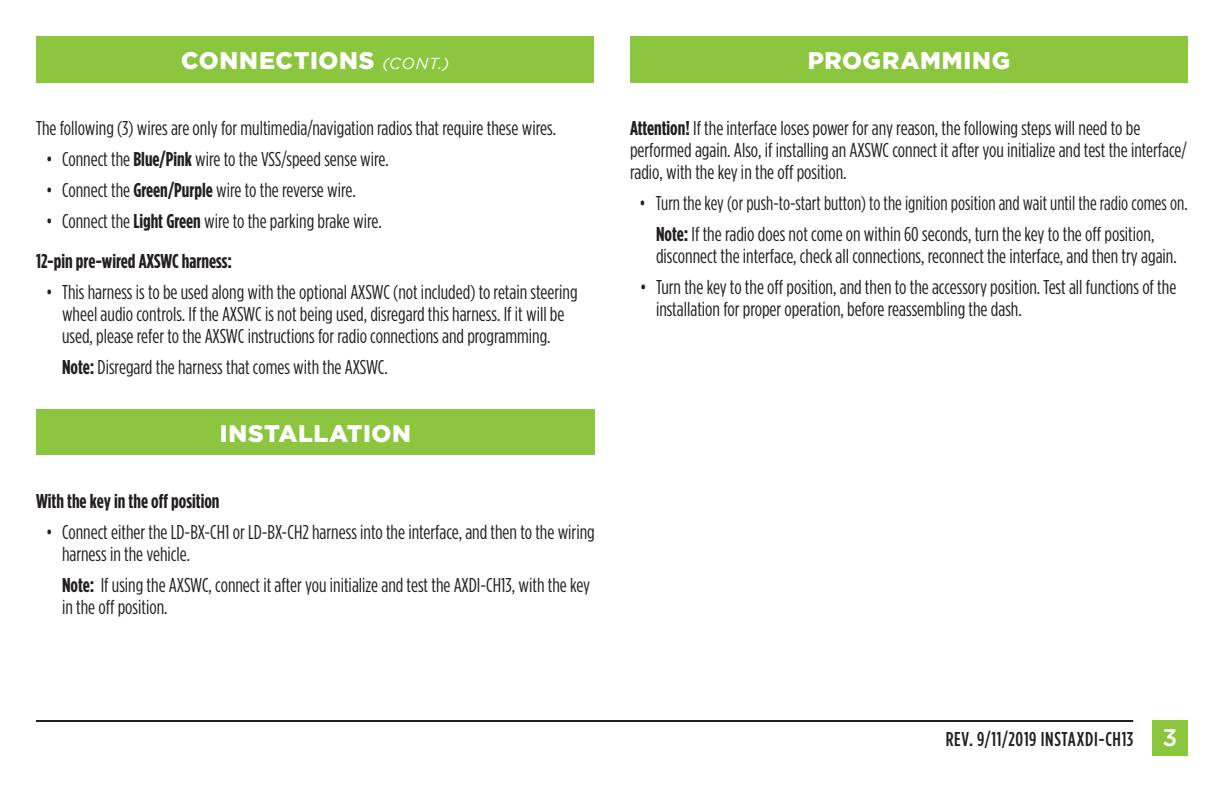
<style>
.page{position:relative;width:1224px;height:792px;background:#fff}
.page>*{position:absolute;margin:0;border:0;box-sizing:border-box;transform-origin:0 0}
.t1{font:900 24px "Gotham";letter-spacing:.03em;color:#fff}
.t2{font:20px/22px "Gotham Condensed";color:#231f20}
.t3{font:20px/31px "Gotham Condensed";color:#231f20;scale:.96 1}
.t4{font:700 20px/40px "Gotham Condensed";color:#231f20}
.t5{font:500 20px "Gotham Condensed";letter-spacing:.03em;color:#231f20}
.s1{font-weight:400;font-style:italic;font-size:16px}
.s2{font-weight:700}
.s3{font-weight:400}
.s4{font-family:"Gotham";font-size:24px;color:#fff}
</style>
<div class="page">
<div style="left:36px;top:36px;width:1152px;height:46px;background:#8bc63e"></div>
<div style="left:1152px;top:720px;width:36px;height:36px;background:#8bc63e"></div>
<hr style="left:36px;top:720px;width:1097px;height:2px;background:#231f20">
<div style="left:595px;top:35px;width:35px;height:48px;background:#fff"></div>
<div style="left:36px;top:409px;width:559px;height:45px;background:#8bc63e"></div>
<p class="t1" style="left:181px;top:47px;width:270px">CONNECTIONS <span class="s1">(CONT.)</span></p>
<p class="t2" style="left:36px;top:117px;width:522px">The following (3) wires are only for multimedia/navigation radios that require these wires.</p>
<p class="t2" style="left:46px;top:148px;width:344px">• Connect the <span class="s2">Blue/Pink</span> wire to the VSS/speed sense wire.</p>
<p class="t2" style="left:46px;top:179px;width:311px">• Connect the <span class="s2">Green/Purple</span> wire to the reverse wire.</p>
<p class="t4" style="left:36px;top:200px;width:347px;text-indent:10px"><span class="s3">• Connect the</span> Light Green <span class="s3">wire to the parking brake wire.<br></span>12-pin pre-wired AXSWC harness:</p>
<p class="t2" style="left:46px;top:281px;width:533px;text-align:center">• This harness is to be used along with the optional AXSWC (not included) to retain steering wheel audio controls. If the AXSWC is not being used, disregard this harness. If it will be used, please refer to the AXSWC instructions for radio connections and programming.</p>
<p class="t2" style="left:62px;top:356px;width:327px"><span class="s2">Note:</span> Disregard the harness that comes with the AXSWC.</p>
<p class="t1" style="left:220px;top:420px;width:193px">INSTALLATION</p>
<p class="t4" style="left:36px;top:480px;width:185px">With the key in the off position</p>
<p class="t2" style="left:62px;top:521px;width:534px;text-indent:-16px">• Connect either the LD-BX-CH1 or LD-BX-CH2 harness into the interface, and then to the wiring harness in the vehicle.</p>
<p class="t2" style="left:62px;top:574px;width:530px"><span class="s2">Note:</span> If using the AXSWC, connect it after you initialize and test the AXDI-CH13, with the key in the off position.</p>
<p class="t1" style="left:808px;top:47px;width:204px">PROGRAMMING</p>
<p class="t2" style="left:630px;top:117px;width:559px"><span class="s2">Attention!</span> If the interface loses power for any reason, the following steps will need to be performed again. Also, if installing an AXSWC connect it after you initialize and test the interface/ radio, with the key in the off position.</p>
<p class="t3" style="left:656px;top:187px;width:555px;text-indent:-16px">• Turn the key (or push-to-start button) to the ignition position and wait until the radio comes on.<br><span class="s2">Note:</span> If the radio does not come on within 60 seconds, turn the key to the off position,</p>
<p class="t2" style="left:656px;top:245px;width:522px">disconnect the interface, check all connections, reconnect the interface, and then try again.</p>
<p class="t2" style="left:656px;top:276px;width:522px;text-indent:-16px">• Turn the key to the off position, and then to the accessory position. Test all functions of the installation for proper operation, before reassembling the dash.</p>
<p class="t5" style="left:946px;top:728px;width:233px">REV. 9/11/2019 INSTAXDI-CH13 <span class="s4">3</span></p>
</div>
